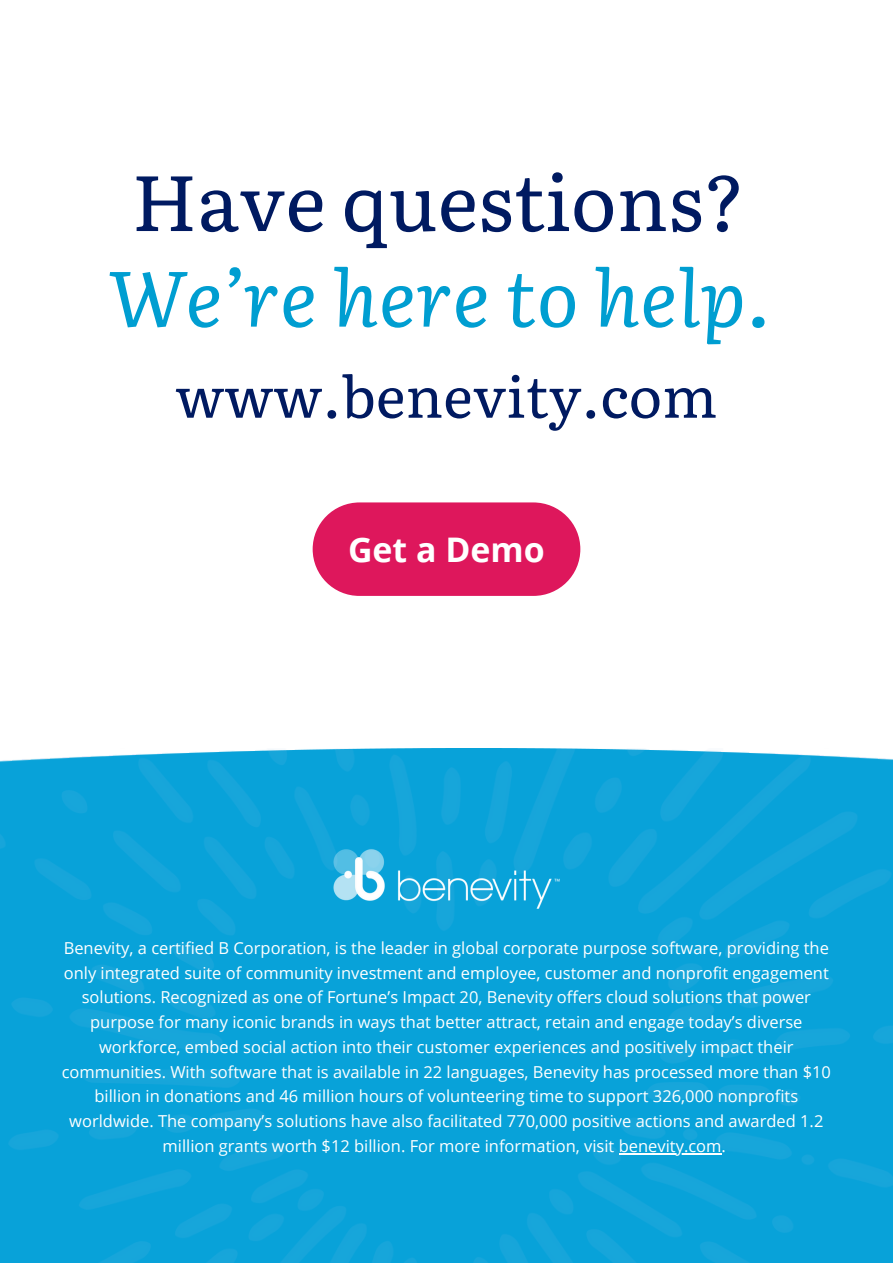
<style>
.page{position:relative;width:893px;height:1264px;background:#fff}
.page>*{position:absolute;margin:0;border:0;box-sizing:border-box;transform-origin:0 0}
.t1{font:italic 78px "Literata";color:#009ed1}
.t2{font:78px "Literata";color:#001a61}
.t3{font:57px "Literata";color:#001a61}
.t4{font:700 33.9px "Open Sans";color:#fff}
.t5{font:16.5px/24.8px "Open Sans";color:#fff;text-align:center}
</style>
<div class="page">
<img style="left:0;top:748px;width:892px;height:514px">
<div style="left:312px;top:502px;width:268px;height:94px;background:#de175c;border-radius:47px"></div>
<img style="left:323px;top:838px;width:246px;height:80px">
<hr style="left:618px;top:1152px;width:103px;height:2px;background:#fff">
<h1 class="t2" style="left:132px;top:139px;width:615px">Have questions?</h1>
<h1 class="t1" style="left:107px;top:235px;width:664px">We’re here to help.</h1>
<h2 class="t3" style="left:175px;top:350px;width:543px">www.benevity.com</h2>
<h3 class="t4" style="left:348px;top:525px;width:198px">Get a Demo</h3>
<p class="t5" style="left:62px;top:935px;width:770px">Benevity, a certified B Corporation, is the leader in global corporate purpose software, providing the only integrated suite of community investment and employee, customer and nonprofit engagement solutions. Recognized as one of Fortune’s Impact 20, Benevity offers cloud solutions that power purpose for many iconic brands in ways that better attract, retain and engage today’s diverse workforce, embed social action into their customer experiences and positively impact their communities. With software that is available in 22 languages, Benevity has processed more than $10 billion in donations and 46 million hours of volunteering time to support 326,000 nonprofits worldwide. The company’s solutions have also facilitated 770,000 positive actions and awarded 1.2 million grants worth $12 billion. For more information, visit benevity.com.</p>
</div>
